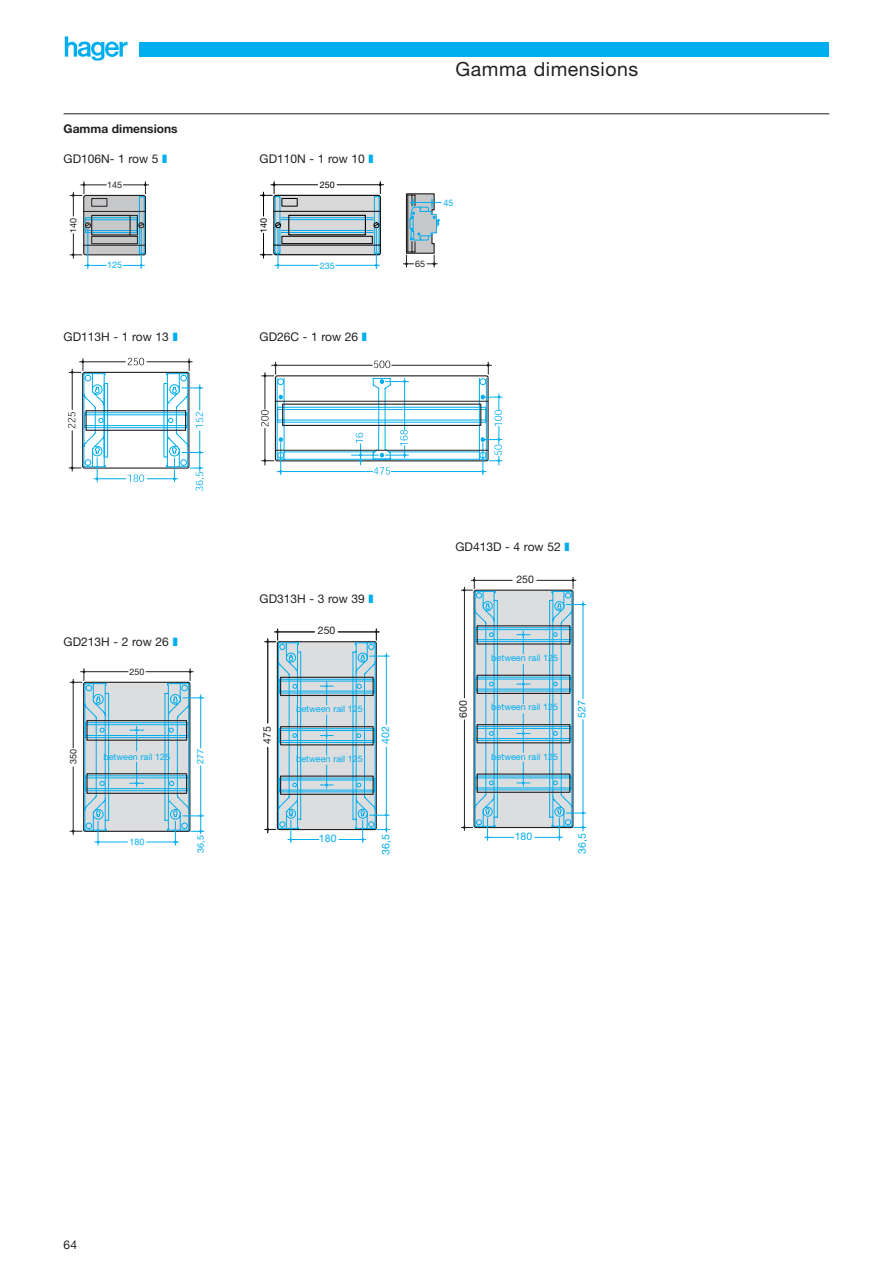
<style>
.page{position:relative;width:893px;height:1263px;background:#fff}
.page>*{position:absolute;margin:0;border:0;box-sizing:border-box;transform-origin:0 0}
.t1{font:19.5px "Helvetica Neue LT";letter-spacing:.03em;color:#231f20}
.t2{font:12px "Helvetica Neue LT";color:#231f20}
.t3{font:700 12px "Helvetica Neue LT";color:#231f20}
.t4{font:12px "Helvetica Neue";color:#231f20}
.t5{font:10.5px "Helvetica Neue";color:#00aeef}
.t6{font:10.5px "Helvetica Neue";color:#231f20}
.t7{font:9px "Helvetica Neue LT";color:#00aeef}
.t8{font:9px "Helvetica Neue";color:#00aeef}
.t9{font:9px "Helvetica Neue";color:#231f20}
.t10{font:9px "Helvetica Neue";color:#000}
.s1{color:#00aeef}
</style>
<div class="page">
<div style="left:139px;top:42px;width:690px;height:15px;background:#00aeef"></div>
<svg style="left:65px;top:36px;width:62px;height:25px"></svg>
<hr style="left:64px;top:113px;width:765px;height:1px;background:#231f20">
<hr style="left:88px;top:229px;width:1px;height:40px;background:#00aeef">
<hr style="left:141px;top:229px;width:1px;height:40px;background:#00aeef">
<svg style="left:70px;top:182px;width:78px;height:84px"></svg>
<hr style="left:278px;top:229px;width:1px;height:40px;background:#00aeef">
<hr style="left:376px;top:229px;width:1px;height:40px;background:#00aeef">
<hr style="left:275px;top:265px;width:43px;height:1px;background:#00aeef">
<hr style="left:336px;top:265px;width:43px;height:1px;background:#00aeef">
<hr style="left:337px;top:185px;width:46px;height:1px;background:#000">
<svg style="left:260px;top:182px;width:121px;height:76px"></svg>
<svg style="left:68px;top:358px;width:136px;height:133px"></svg>
<svg style="left:261px;top:361px;width:241px;height:114px"></svg>
<svg style="left:70px;top:669px;width:134px;height:177px"></svg>
<svg style="left:265px;top:629px;width:124px;height:214px"></svg>
<svg style="left:461px;top:577px;width:125px;height:264px"></svg>
<hr style="left:410px;top:202px;width:31px;height:1px;background:#00aeef">
<svg style="left:403px;top:193px;width:37px;height:74px"></svg>
<p class="t3" style="left:64px;top:125px;width:116px">Gamma dimensions</p>
<p class="t2" style="left:64px;top:154px;width:105px">GD106N- 1 row 5 <span class="s1">❚</span></p>
<p class="t2" style="left:259px;top:154px;width:115px">GD110N - 1 row 10 <span class="s1">❚</span></p>
<p class="t9" style="left:107px;top:181px;width:17px">145</p>
<p class="t10" style="left:320px;top:181px;width:17px">250</p>
<p class="t9" style="left:70px;top:233px;width:17px;rotate:-90deg">140</p>
<p class="t8" style="left:107px;top:262px;width:17px">125</p>
<p class="t10" style="left:260px;top:233px;width:17px;rotate:-90deg">140</p>
<p class="t8" style="left:320px;top:262px;width:17px">235</p>
<p class="t2" style="left:64px;top:333px;width:115px">GD113H - 1 row 13 <span class="s1">❚</span></p>
<p class="t2" style="left:259px;top:333px;width:109px">GD26C - 1 row 26 <span class="s1">❚</span></p>
<h1 class="t1" style="left:455px;top:62px;width:184px">Gamma dimensions</h1>
<p class="t8" style="left:443px;top:199px;width:12px">45</p>
<p class="t9" style="left:415px;top:260px;width:12px">65</p>
<p class="t2" style="left:64px;top:637px;width:115px">GD213H - 2 row 26 <span class="s1">❚</span></p>
<p class="t9" style="left:129px;top:668px;width:17px">250</p>
<p class="t2" style="left:259px;top:594px;width:115px">GD313H - 3 row 39 <span class="s1">❚</span></p>
<p class="t6" style="left:318px;top:627px;width:19px">250</p>
<p class="t7" style="left:296px;top:705px;width:68px">between rail 125</p>
<p class="t6" style="left:263px;top:744px;width:19px;rotate:-90deg">475</p>
<p class="t5" style="left:382px;top:744px;width:19px;rotate:-90deg">402</p>
<p class="t2" style="left:455px;top:542px;width:115px">GD413D - 4 row 52 <span class="s1">❚</span></p>
<p class="t6" style="left:516px;top:576px;width:19px">250</p>
<p class="t7" style="left:491px;top:655px;width:68px">between rail 125</p>
<p class="t6" style="left:459px;top:718px;width:19px;rotate:-90deg">600</p>
<p class="t5" style="left:578px;top:718px;width:19px;rotate:-90deg">527</p>
<p class="t7" style="left:491px;top:704px;width:68px">between rail 125</p>
<p class="t9" style="left:70px;top:764px;width:17px;rotate:-90deg">350</p>
<p class="t8" style="left:197px;top:764px;width:17px;rotate:-90deg">277</p>
<p class="t7" style="left:103px;top:753px;width:68px">between rail 125</p>
<p class="t7" style="left:296px;top:756px;width:68px">between rail 125</p>
<p class="t7" style="left:491px;top:754px;width:68px">between rail 125</p>
<p class="t8" style="left:129px;top:839px;width:17px">180</p>
<p class="t8" style="left:197px;top:853px;width:19px;rotate:-90deg">36,5</p>
<p class="t5" style="left:319px;top:835px;width:19px">180</p>
<p class="t5" style="left:382px;top:855px;width:22px;rotate:-90deg">36,5</p>
<p class="t5" style="left:514px;top:833px;width:19px">180</p>
<p class="t5" style="left:578px;top:854px;width:22px;rotate:-90deg">36,5</p>
<p class="t4" style="left:64px;top:1240px;width:15px">64</p>
</div>
